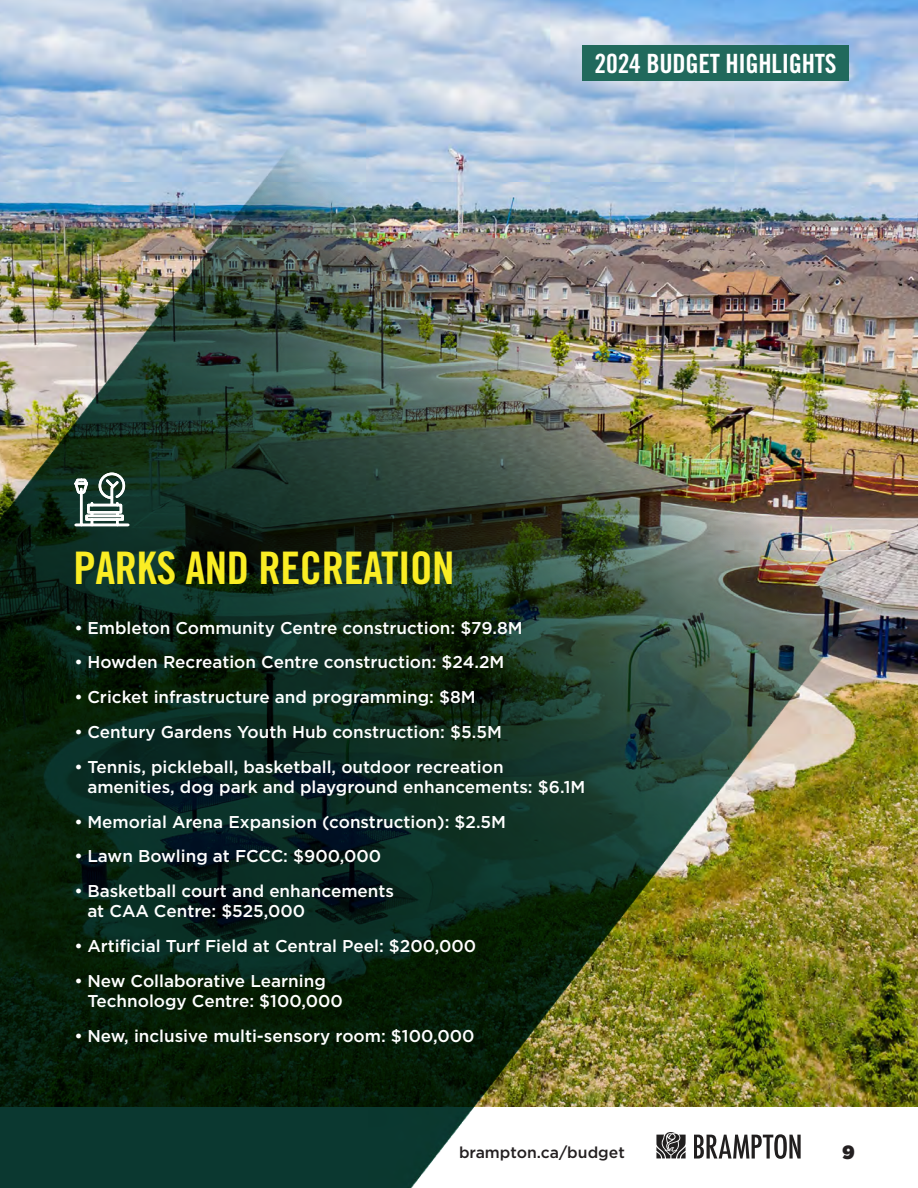
<style>
.page{position:relative;width:918px;height:1188px;background:#fff}
.page>*{position:absolute;margin:0;border:0;box-sizing:border-box;transform-origin:0 0}
.t1{font:44.85px "Trade Gothic LT Std Bd Cn 20";letter-spacing:-.01em;color:#faed24}
.t2{font:26.55px "Trade Gothic LT Std Bd Cn 20";letter-spacing:-.01em;color:#fff}
.t3{font:900 19.2px "Gotham";color:#231f20}
.t4{font:500 17.1px/20.2px "Gotham";color:#fff}
.t5{font:500 15.75px "Gotham";color:#231f20}
</style>
<div class="page">
<img style="left:0;top:0;width:918px;height:1188px">
<div style="left:583px;top:45px;width:266px;height:36px;background:#21695c"></div>
<svg style="left:656px;top:1131px;width:30px;height:27px"></svg>
<svg style="left:694px;top:1134px;width:107px;height:25px"></svg>
<svg style="left:72px;top:471px;width:59px;height:57px"></svg>
<h2 class="t2" style="left:595px;top:47px;width:243px">2024 BUDGET HIGHLIGHTS</h2>
<h2 class="t1" style="left:74px;top:541px;width:383px">PARKS AND RECREATION</h2>
<p class="t4" style="left:75px;top:617px;width:450px">• Embleton Community Centre construction: $79.8M</p>
<p class="t4" style="left:75px;top:652px;width:431px">• Howden Recreation Centre construction: $24.2M</p>
<p class="t4" style="left:75px;top:687px;width:403px">• Cricket infrastructure and programming: $8M</p>
<p class="t4" style="left:75px;top:721px;width:429px">• Century Gardens Youth Hub construction: $5.5M</p>
<p class="t4" style="left:87px;top:756px;width:500px;text-indent:-13px">• Tennis, pickleball, basketball, outdoor recreation amenities, dog park and playground enhancements: $6.1M</p>
<p class="t4" style="left:75px;top:811px;width:433px">• Memorial Arena Expansion (construction): $2.5M</p>
<p class="t4" style="left:75px;top:846px;width:308px">• Lawn Bowling at FCCC: $900,000</p>
<p class="t4" style="left:87px;top:881px;width:308px;text-indent:-13px">• Basketball court and enhancements at CAA Centre: $525,000</p>
<p class="t4" style="left:75px;top:936px;width:403px">• Artificial Turf Field at Central Peel: $200,000</p>
<p class="t4" style="left:87px;top:970px;width:257px;text-indent:-13px">• New Collaborative Learning<br>Technology Centre: $100,000</p>
<p class="t4" style="left:75px;top:1025px;width:402px">• New, inclusive multi-sensory room: $100,000</p>
<p class="t5" style="left:459px;top:1142px;width:167px">brampton.ca/budget</p>
<p class="t3" style="left:842px;top:1139px;width:14px">9</p>
</div>
